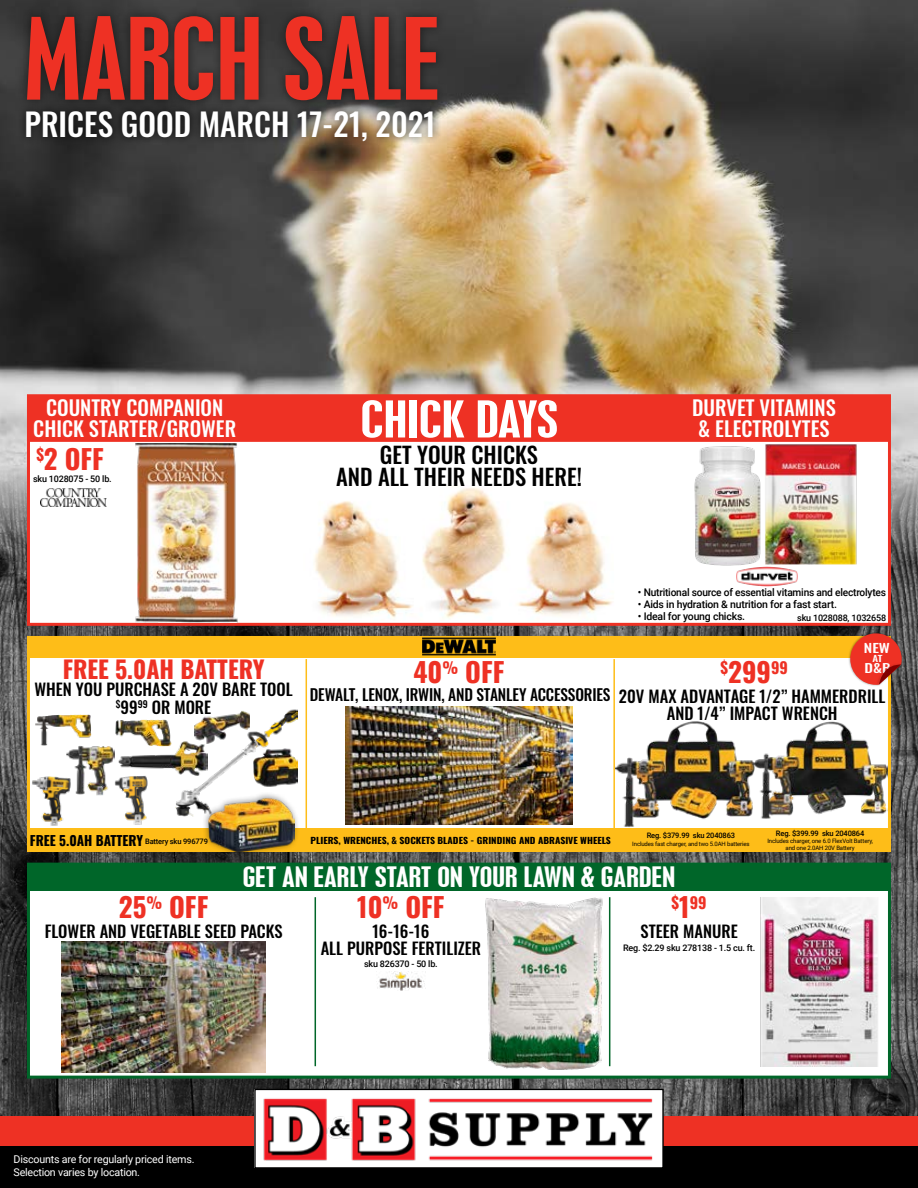
<style>
.page{position:relative;width:918px;height:1188px;background:#fff}
.page>*{position:absolute;margin:0;border:0;box-sizing:border-box;transform-origin:0 0}
.t1{font:condensed 100.8px "Placard";color:#ee3124;scale:1.18 1}
.t2{font:condensed 45.15px "Placard";color:#fff;scale:1.33 1}
.t3{font:500 31.35px "Oswald";color:#fff}
.t4{font:700 27px "Oswald";color:#ee3124}
.t5{font:condensed 24.9px "Placard";color:#fff;scale:1.33 1}
.t6{font:700 24px "Oswald";color:#ee3124}
.t7{font:500 22.5px/21.8px "Oswald";color:#000;text-align:center}
.t8{font:500 20.55px/21.5px "Oswald";color:#fff;text-align:center}
.t9{font:500 16.5px/17.2px "Oswald";color:#000;text-align:center}
.t10{font:500 15.75px "Oswald";letter-spacing:-.01em;color:#000}
.t11{font:700 15.75px "Oswald";color:#ee3124}
.t12{font:700 13.5px "Oswald";color:#000}
.t13{font:500 12.45px "Oswald";color:#fff;scale:1.25 1}
.t14{font:500 12.3px "Oswald";color:#fff;scale:1.25 1}
.t15{font:10.65px/12.9px "Roboto";letter-spacing:-.02em;color:#fff}
.t16{font:500 10.5px "Roboto";letter-spacing:-.02em;color:#000}
.t17{font:500 9px "Roboto";letter-spacing:-.02em;color:#000}
.t18{font:700 8.7px "Oswald";color:#000;scale:1.11 1}
.t19{font:500 8.7px "Oswald";color:#fff;scale:1.25 1}
.t20{font:500 7.5px "Roboto";letter-spacing:-.02em;color:#000}
.t21{font:6px/6.8px "Roboto";letter-spacing:-.02em;color:#000;text-align:center}
.s1{font-size:27px}
</style>
<div class="page">
<img style="left:0;top:557px;width:918px;height:559px">
<div style="left:27px;top:863px;width:864px;height:216px;background:#fff;border:3px solid #006629"></div>
<div style="left:28px;top:863px;width:862px;height:28px;background:#006629"></div>
<img style="left:485px;top:897px;width:118px;height:173px">
<img style="left:760px;top:897px;width:118px;height:170px">
<img style="left:62px;top:942px;width:203px;height:131px">
<img style="left:377px;top:971px;width:49px;height:19px">
<hr style="left:315px;top:897px;width:1px;height:169px;background:#006629">
<hr style="left:609px;top:897px;width:1px;height:169px;background:#006629">
<img style="left:0;top:0;width:918px;height:557px">
<div style="left:0;top:1117px;width:918px;height:71px;background:#000"></div>
<div style="left:0;top:1116px;width:918px;height:30px;background:#ee3124"></div>
<div style="left:27px;top:394px;width:864px;height:232px;background:#fff;border:3px solid #ee3124"></div>
<img style="left:256px;top:1091px;width:406px;height:76px">
<div style="left:254px;top:1089px;width:410px;height:80px;border:1px solid #000"></div>
<div style="left:27px;top:394px;width:864px;height:48px;background:#ee3124;border:2px solid #ee3124"></div>
<div style="left:18px;top:6px;width:429px;height:104px;background:#000;opacity:.5"></div>
<div style="left:18px;top:103px;width:423px;height:46px;background:#000;opacity:.75"></div>
<img style="left:40px;top:488px;width:66px;height:18px">
<img style="left:135px;top:443px;width:103px;height:179px">
<img style="left:314px;top:487px;width:298px;height:131px">
<img style="left:765px;top:444px;width:92px;height:121px">
<img style="left:694px;top:446px;width:67px;height:120px">
<img style="left:737px;top:566px;width:60px;height:20px">
<div style="left:27px;top:636px;width:864px;height:216px;background:#fff;border:3px solid #febd18"></div>
<div style="left:27px;top:828px;width:864px;height:24px;background:#febd18"></div>
<div style="left:27px;top:636px;width:864px;height:21px;background:#febd18"></div>
<img style="left:615px;top:721px;width:138px;height:106px">
<img style="left:753px;top:720px;width:135px;height:99px">
<img style="left:345px;top:706px;width:228px;height:119px">
<div style="left:202px;top:791px;width:98px;height:67px;background:#000;opacity:.5"></div>
<img style="left:209px;top:818px;width:85px;height:34px">
<img style="left:175px;top:709px;width:123px;height:109px">
<img style="left:115px;top:776px;width:33px;height:49px">
<img style="left:66px;top:746px;width:49px;height:49px">
<img style="left:32px;top:776px;width:40px;height:50px">
<img style="left:194px;top:711px;width:56px;height:32px">
<img style="left:116px;top:719px;width:55px;height:22px">
<img style="left:36px;top:714px;width:56px;height:32px">
<img style="left:254px;top:746px;width:44px;height:44px">
<img style="left:119px;top:741px;width:88px;height:35px">
<img style="left:422px;top:638px;width:74px;height:17px">
<hr style="left:306px;top:659px;width:1px;height:169px;background:#febd18">
<hr style="left:613px;top:659px;width:2px;height:169px;background:#febd18">
<div style="left:848px;top:631px;width:55px;height:56px;background:#000;opacity:.35"></div>
<div style="left:876px;top:663px;width:25px;height:23px;background:#000;opacity:.1"></div>
<svg style="left:850px;top:633px;width:52px;height:52px;background:#d24736"></svg>
<h1 class="t1" style="left:25px;top:-3px;width:353px">MARCH SALE</h1>
<h3 class="t3" style="left:25px;top:108px;width:413px">PRICES GOOD MARCH 17-21, 2021</h3>
<p class="t8" style="left:33px;top:398px;width:204px">COUNTRY COMPANION<br>CHICK STARTER/GROWER</p>
<h3 class="t4" style="left:36px;top:445px;width:69px"><sup>$</sup>2 OFF</h3>
<p class="t17" style="left:33px;top:473px;width:80px">sku 1028075 - 50 lb.</p>
<h2 class="t2" style="left:360px;top:392px;width:150px">CHICK DAYS</h2>
<p class="t8" style="left:692px;top:398px;width:145px">DURVET VITAMINS &amp; ELECTROLYTES</p>
<h3 class="t7" style="left:336px;top:446px;width:247px">GET YOUR CHICKS<br>AND ALL THEIR NEEDS HERE!</h3>
<h3 class="t6" style="left:63px;top:657px;width:203px">FREE 5.0AH BATTERY</h3>
<p class="t9" style="left:34px;top:682px;width:260px">WHEN YOU PURCHASE A 20V BARE TOOL <sup>$</sup>99<sup>99</sup> OR MORE</p>
<p class="t16" style="left:638px;top:584px;width:250px">• Nutritional source of essential vitamins and electrolytes</p>
<p class="t16" style="left:638px;top:596px;width:201px">• Aids in hydration &amp; nutrition for a fast start.</p>
<p class="t16" style="left:638px;top:608px;width:109px">• Ideal for young chicks.</p>
<p class="t17" style="left:797px;top:612px;width:90px">sku 1028088, 1032658</p>
<p class="t13" style="left:864px;top:641px;width:22px">NEW</p>
<p class="t19" style="left:873px;top:653px;width:9px">AT</p>
<p class="t14" style="left:865px;top:661px;width:22px">D&amp;B</p>
<h3 class="t4" style="left:413px;top:658px;width:93px">40<sup>%</sup> OFF</h3>
<p class="t11" style="left:721px;top:659px;width:69px">$<span class="s1">299</span>99</p>
<p class="t9" style="left:619px;top:689px;width:268px">20V MAX ADVANTAGE 1/2” HAMMERDRILL<br>AND 1/4” IMPACT WRENCH</p>
<p class="t10" style="left:310px;top:687px;width:302px">DEWALT, LENOX, IRWIN, AND STANLEY ACCESSORIES</p>
<p class="t12" style="left:30px;top:833px;width:115px">FREE 5.0AH BATTERY</p>
<p class="t20" style="left:145px;top:836px;width:64px">Battery sku 996779</p>
<p class="t18" style="left:311px;top:836px;width:272px">PLIERS, WRENCHES, &amp; SOCKETS BLADES - GRINDING AND ABRASIVE WHEELS</p>
<p class="t20" style="left:647px;top:830px;width:90px">Reg. $379.99 sku 2040863</p>
<p class="t21" style="left:632px;top:840px;width:119px">Includes fast charger, and two 5.0AH batteries</p>
<p class="t20" style="left:776px;top:828px;width:90px">Reg. $399.99 sku 2040864</p>
<p class="t21" style="left:767px;top:837px;width:107px">Includes charger, one 6.0 FlexVolt Battery, and one 2.0AH 20V Battery</p>
<h3 class="t5" style="left:242px;top:862px;width:327px">GET AN EARLY START ON YOUR LAWN &amp; GARDEN</h3>
<h3 class="t4" style="left:119px;top:893px;width:91px">25<sup>%</sup> OFF</h3>
<p class="t9" style="left:45px;top:924px;width:239px">FLOWER AND VEGETABLE SEED PACKS</p>
<h3 class="t4" style="left:357px;top:893px;width:89px">10<sup>%</sup> OFF</h3>
<p class="t9" style="left:321px;top:924px;width:162px">16-16-16<br>ALL PURPOSE FERTILIZER</p>
<p class="t17" style="left:364px;top:957px;width:75px">sku 826370 - 50 lb.</p>
<p class="t15" style="left:14px;top:1153px;width:182px">Discounts are for regularly priced items.<br>Selection varies by location.</p>
<p class="t11" style="left:672px;top:894px;width:37px">$<span class="s1">1</span>99</p>
<p class="t17" style="left:623px;top:942px;width:134px">Reg. $2.29 sku 278138 - 1.5 cu. ft.</p>
<p class="t9" style="left:641px;top:924px;width:99px">STEER MANURE</p>
</div>
